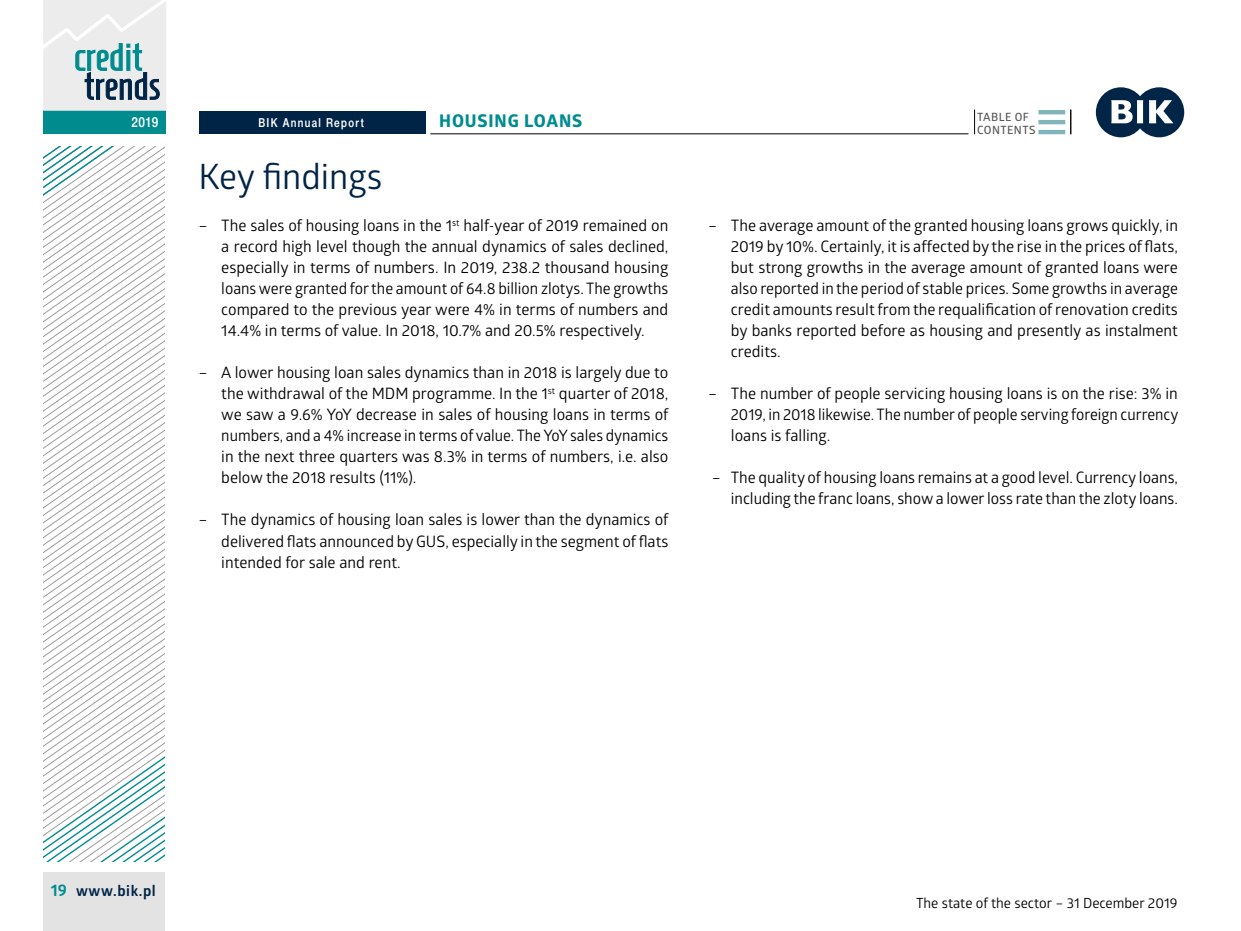
<style>
.page{position:relative;width:1241px;height:931px;background:#fff}
.page>*{position:absolute;margin:0;border:0;box-sizing:border-box;transform-origin:0 0}
.t1{font:35px "Glober";color:#002446}
.t2{font:700 17.5px "Globerx";letter-spacing:.05em;color:#008c8f}
.t3{font:15.75px/21px "Glober";color:#000;text-align:justify}
.t4{font:700 14.88px "Glober";letter-spacing:.04em;color:#002446}
.t5{font:14px "Glober";color:#000}
.t6{font:14px "Switzer Cnd EFN Medium";color:#fff}
.t7{font:12.25px "Switzer Cnd EFN Medium";letter-spacing:.105em;color:#fff}
.t8{font:600 11.38px/13.1px "Glober";letter-spacing:.04em;color:#565655}
.s1{font-size:16.62px;color:#008c8f}
</style>
<div class="page">
<hr style="left:430px;top:133px;width:538px;height:1px;background:#000">
<svg style="left:974px;top:110px;width:1px;height:24px"></svg>
<div style="left:199px;top:111px;width:227px;height:23px;background:#002446"></div>
<hr style="left:1038px;top:110px;width:27px;height:4px;background:#80b6b9">
<hr style="left:1038px;top:120px;width:27px;height:4px;background:#80b6b9">
<hr style="left:1038px;top:130px;width:27px;height:4px;background:#80b6b9">
<svg style="left:1070px;top:110px;width:1px;height:24px"></svg>
<svg style="left:1095px;top:87px;width:88px;height:50px"></svg>
<svg style="left:43px;top:0;width:123px;height:930px"></svg>
<p class="t6" style="left:131px;top:114px;width:28px">2019</p>
<p class="t7" style="left:258px;top:115px;width:107px">BIK Annual Report</p>
<p class="t2" style="left:439px;top:108px;width:145px">HOUSING LOANS</p>
<h1 class="t1" style="left:198px;top:152px;width:185px">Key findings</h1>
<p class="t3" style="left:221px;top:214px;width:448px;text-indent:-23px">– The sales of housing loans in the 1<sup>st</sup> half-year of 2019 remained on a record high level though the annual dynamics of sales declined, especially in terms of numbers. In 2019, 238.2 thousand housing loans were granted for the amount of 64.8 billion zlotys. The growths compared to the previous year were 4% in terms of numbers and 14.4% in terms of value. In 2018, 10.7% and 20.5% respectively.</p>
<p class="t3" style="left:221px;top:361px;width:449px;text-indent:-23px">– A lower housing loan sales dynamics than in 2018 is largely due to the withdrawal of the MDM programme. In the 1<sup>st</sup> quarter of 2018, we saw a 9.6% YoY decrease in sales of housing loans in terms of numbers, and a 4% increase in terms of value. The YoY sales dynamics in the next three quarters was 8.3% in terms of numbers, i.e. also below the 2018 results (11%).</p>
<p class="t3" style="left:221px;top:508px;width:449px;text-indent:-23px">– The dynamics of housing loan sales is lower than the dynamics of delivered flats announced by GUS, especially in the segment of flats intended for sale and rent.</p>
<p class="t8" style="left:977px;top:110px;width:60px">TABLE OF<br>CONTENTS</p>
<p class="t3" style="left:730px;top:214px;width:448px;text-indent:-23px">– The average amount of the granted housing loans grows quickly, in 2019 by 10%. Certainly, it is affected by the rise in the prices of flats, but strong growths in the average amount of granted loans were also reported in the period of stable prices. Some growths in average credit amounts result from the requalification of renovation credits by banks reported before as housing and presently as instalment credits.</p>
<p class="t3" style="left:730px;top:382px;width:449px;text-indent:-23px">– The number of people servicing housing loans is on the rise: 3% in 2019, in 2018 likewise. The number of people serving foreign currency loans is falling.</p>
<p class="t3" style="left:711px;top:466px;width:467px;text-align:right">– The quality of housing loans remains at a good level. Currency loans, including the franc loans, show a lower loss rate than the zloty loans.</p>
<p class="t4" style="left:51px;top:879px;width:106px"><span class="s1">19</span> www.bik.pl</p>
<p class="t5" style="left:915px;top:892px;width:263px">The state of the sector – 31 December 2019</p>
</div>
